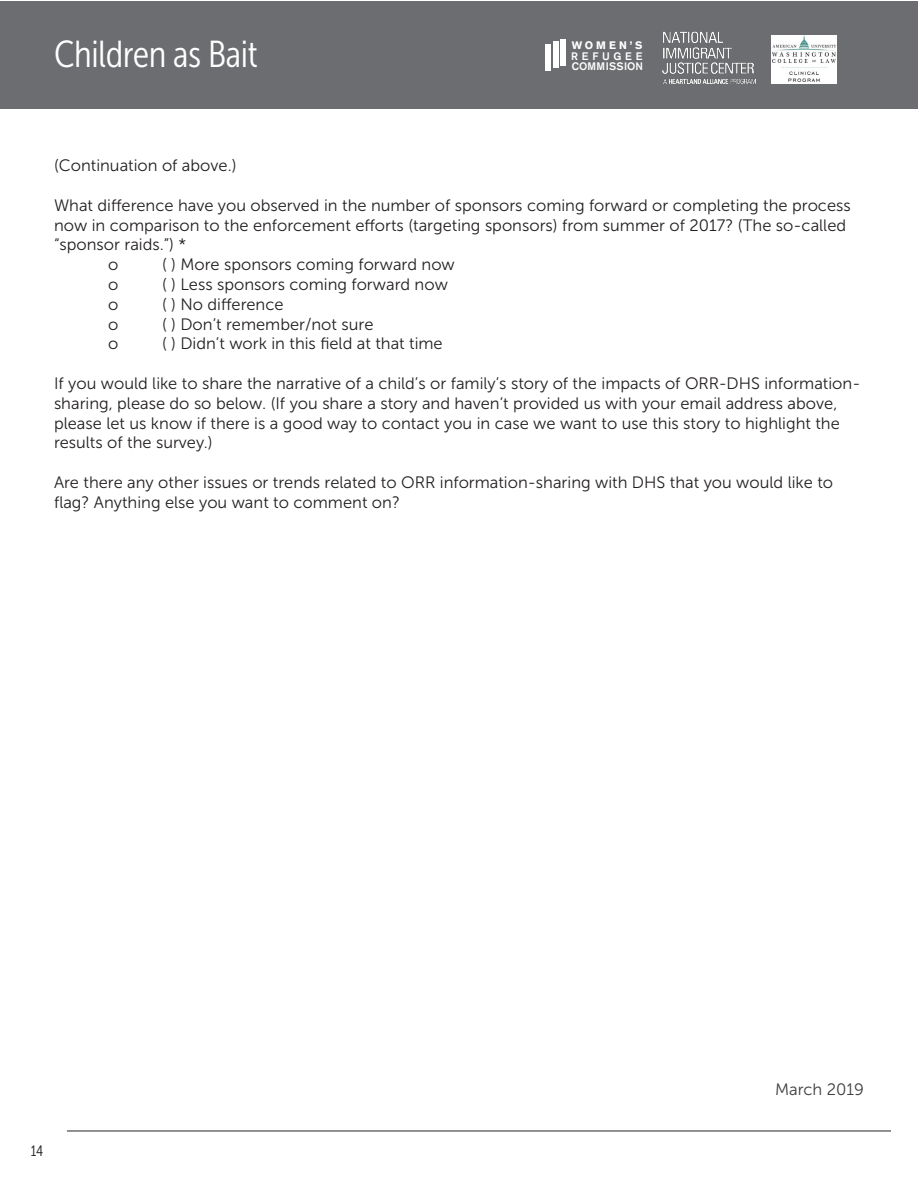
<style>
.page{position:relative;width:918px;height:1188px;background:#fff}
.page>*{position:absolute;margin:0;border:0;box-sizing:border-box;transform-origin:0 0}
.t1{font:37.5px "Museo Sans Cond 300";letter-spacing:-.01em;color:#fff}
.MainBody{font:16.5px/19.8px "Museo Sans 300";color:#231f20}
.MainBody-2{font:16.5px "Museo Sans 300";color:#3e3e3f}
.t2{font:15px "Museo Sans Cond 300";color:#231f20}
.t3{font:500 10.8px "Akzidenz Grotesk BE";letter-spacing:.02em;color:#fff}
.t4{font:500 10.8px "Akzidenz Grotesk BE";letter-spacing:.36em;color:#fff}
.t5{font:700 10.8px "Akzidenz Grotesk BE";letter-spacing:.28em;color:#fff}
</style>
<div class="page">
<div style="left:0;top:1px;width:917px;height:107px;background:#6c6d70"></div>
<hr style="left:67px;top:1130px;width:824px;height:2px;background:#6c6d70">
<div style="left:553px;top:42px;width:5px;height:26px;background:#fff"></div>
<div style="left:545px;top:44px;width:6px;height:26px;background:#fff"></div>
<div style="left:560px;top:39px;width:6px;height:27px;background:#fff"></div>
<img style="left:771px;top:35px;width:66px;height:49px">
<img style="left:663px;top:32px;width:92px;height:52px">
<p class="t1" style="left:54px;top:34px;width:205px">Children as Bait</p>
<p class="t5" style="left:572px;top:39px;width:72px">WOMEN’S</p>
<p class="t4" style="left:571px;top:49px;width:73px">REFUGEE</p>
<p class="t3" style="left:572px;top:60px;width:73px">COMMISSION</p>
<p class="MainBody" style="left:54px;top:156px;width:184px">(Continuation of above.)</p>
<p class="MainBody" style="left:54px;top:195px;width:798px">What difference have you observed in the number of sponsors coming forward or completing the process now in comparison to the enforcement efforts (targeting sponsors) from summer of 2017? (The so-called “sponsor raids.”) *</p>
<p class="MainBody" style="left:108px;top:255px;width:12px">o</p>
<p class="MainBody" style="left:162px;top:255px;width:294px">( ) More sponsors coming forward now</p>
<p class="MainBody" style="left:108px;top:274px;width:12px">o</p>
<p class="MainBody" style="left:162px;top:274px;width:287px">( ) Less sponsors coming forward now</p>
<p class="MainBody" style="left:108px;top:294px;width:12px">o</p>
<p class="MainBody" style="left:162px;top:294px;width:123px">( ) No difference</p>
<p class="MainBody" style="left:108px;top:314px;width:12px">o</p>
<p class="MainBody" style="left:162px;top:314px;width:213px">( ) Don’t remember/not sure</p>
<p class="MainBody" style="left:108px;top:334px;width:12px">o</p>
<p class="MainBody" style="left:162px;top:334px;width:282px">( ) Didn’t work in this field at that time</p>
<p class="MainBody" style="left:54px;top:373px;width:808px">If you would like to share the narrative of a child’s or family’s story of the impacts of ORR-DHS information&shy;sharing, please do so below. (If you share a story and haven’t provided us with your email address above, please let us know if there is a good way to contact you in case we want to use this story to highlight the results of the survey.)</p>
<p class="MainBody" style="left:54px;top:472px;width:781px">Are there any other issues or trends related to ORR information-sharing with DHS that you would like to flag? Anything else you want to comment on?</p>
<p class="t2" style="left:31px;top:1143px;width:14px">14</p>
<p class="MainBody-2" style="left:775px;top:1080px;width:90px">March 2019</p>
</div>
